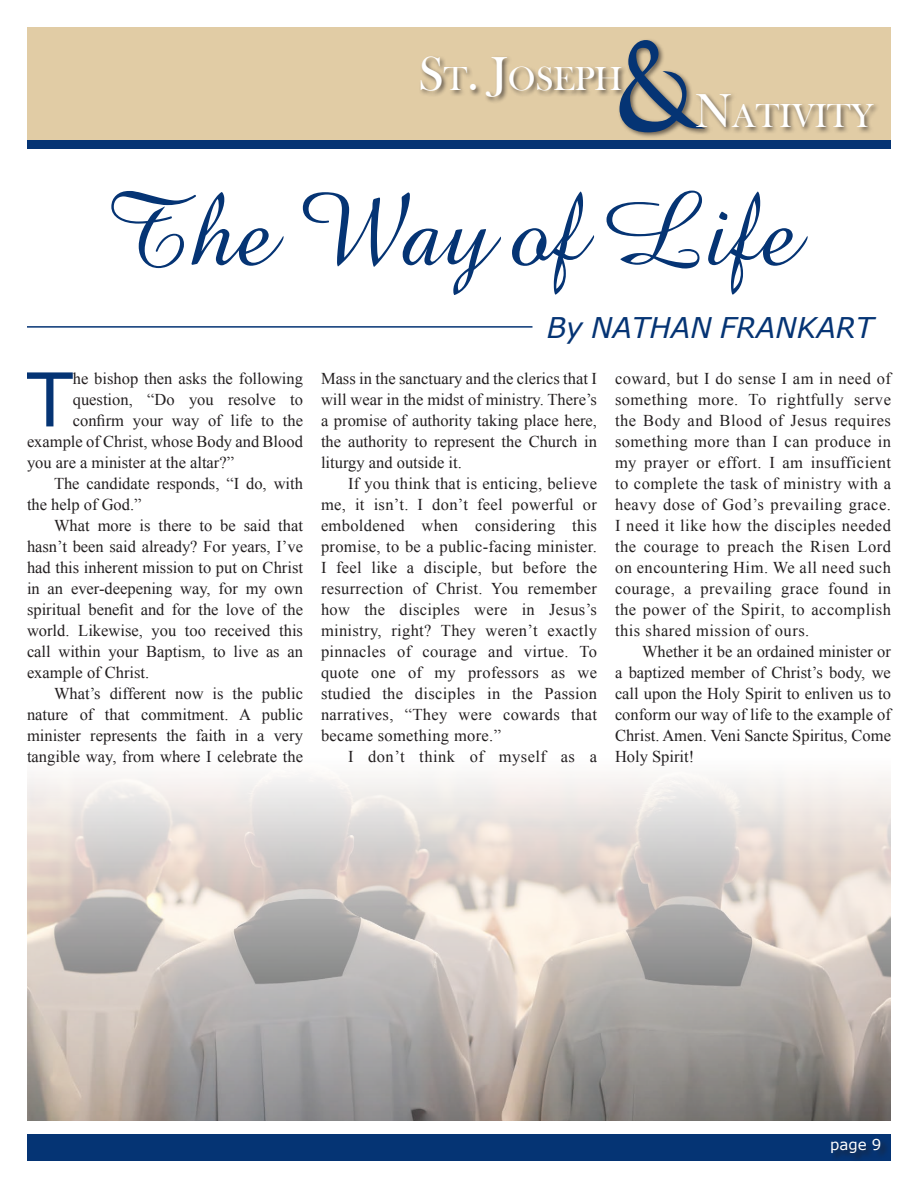
<style>
.page{position:relative;width:918px;height:1188px;background:#fff}
.page>*{position:absolute;margin:0;border:0;box-sizing:border-box;transform-origin:0 0}
.t1{font:115.95px "Black Chancery";color:#053474}
.t2{font:106.5px "Amaze Normal";color:#053474}
.Single_Drop{font:74.25px "Verdana";color:#053474}
.t3{font:34.2px "Bask Old Face";color:#fff}
.t4{font:italic 28.5px "Verdana";color:#053474}
.Body{font:16.5px/21px "Times New Roman";color:#231f20;text-align:justify}
.Single_Drop-2{font:16.5px "Times New Roman";color:#231f20}
.Body-2{font:16.5px "Times New Roman";letter-spacing:.03em;color:#231f20}
.t5{font:15px "Verdana";color:#fff}
.s1{font-size:48.9px}
</style>
<div class="page">
<div style="left:27px;top:1134px;width:864px;height:27px;background:#053474"></div>
<div style="left:832px;top:1139px;width:58px;height:23px;background:#231f20;opacity:.65"></div>
<div style="left:27px;top:27px;width:864px;height:117px;background:#e1cca5"></div>
<div style="left:27px;top:140px;width:864px;height:8px;background:#053474"></div>
<div style="left:617px;top:38px;width:94px;height:101px;background:#231f20;opacity:.65"></div>
<div style="left:695px;top:93px;width:185px;height:41px;background:#231f20;opacity:.65"></div>
<div style="left:419px;top:55px;width:209px;height:49px;background:#231f20;opacity:.65"></div>
<img style="left:27px;top:777px;width:864px;height:343px">
<hr style="left:27px;top:326px;width:505px;height:2px;background:#053474">
<p class="t1" style="left:617px;top:20px;width:77px">&amp;</p>
<p class="t3" style="left:418px;top:60px;width:205px"><span class="s1">S</span>T<span class="s1">. J</span>OSEPH</p>
<p class="t3" style="left:695px;top:97px;width:180px"><span class="s1">N</span>ATIVITY</p>
<p class="t2" style="left:102px;top:160px;width:698px">The Way of Life</p>
<p class="t4" style="left:547px;top:309px;width:328px">By NATHAN FRANKART</p>
<p class="Single_Drop" style="left:27px;top:352px;width:47px">T</p>
<p class="Single_Drop-2" style="left:73px;top:368px;width:232px">he bishop then asks the following</p>
<p class="Single_Drop-2" style="left:73px;top:389px;width:232px">question, “Do you resolve to</p>
<p class="Single_Drop-2" style="left:73px;top:410px;width:232px">confirm your way of life to the</p>
<p class="Single_Drop-2" style="left:27px;top:431px;width:277px">example of Christ, whose Body and Blood</p>
<p class="Single_Drop-2" style="left:27px;top:452px;width:209px">you are a minister at the altar?”</p>
<p class="Body" style="left:27px;top:473px;width:278px;text-indent:27px">The candidate responds, “I do, with the help of God.”</p>
<p class="Body" style="left:27px;top:515px;width:278px;text-indent:27px">What more is there to be said that hasn’t been said already? For years, I’ve had this inherent mission to put on Christ in an ever-deepening way, for my own spiritual benefit and for the love of the world. Likewise, you too received this call within your Baptism, to live as an example of Christ.</p>
<p class="Body" style="left:27px;top:683px;width:278px;text-indent:27px">What’s different now is the public nature of that commitment. A public minister represents the faith in a very tangible way, from where I celebrate the</p>
<p class="Body" style="left:321px;top:368px;width:278px">Mass in the sanctuary and the clerics that I will wear in the midst of ministry. There’s a promise of authority taking place here, the authority to represent the Church in liturgy and outside it.</p>
<p class="Body" style="left:321px;top:473px;width:278px;text-indent:27px">If you think that is enticing, believe me, it isn’t. I don’t feel powerful or emboldened when considering this promise, to be a public-facing minister.<br>I feel like a disciple, but before the resurrection of Christ. You remember how the disciples were in Jesus’s ministry, right? They weren’t exactly pinnacles of courage and virtue. To quote one of my professors as we studied the disciples in the Passion narratives, “They were cowards that became something more.”</p>
<p class="Body-2" style="left:348px;top:746px;width:251px">I don’t think of myself as a</p>
<p class="Body" style="left:615px;top:368px;width:278px">coward, but I do sense I am in need of something more. To rightfully serve the Body and Blood of Jesus requires something more than I can produce in my prayer or effort. I am insufficient to complete the task of ministry with a heavy dose of God’s prevailing grace.<br>I need it like how the disciples needed the courage to preach the Risen Lord on encountering Him. We all need such courage, a prevailing grace found in the power of the Spirit, to accomplish this shared mission of ours.</p>
<p class="Body" style="left:615px;top:641px;width:278px;text-indent:27px">Whether it be an ordained minister or a baptized member of Christ’s body, we call upon the Holy Spirit to enliven us to conform our way of life to the example of Christ. Amen. Veni Sancte Spiritus, Come Holy Spirit!</p>
<p class="t5" style="left:830px;top:1135px;width:53px">page 9</p>
</div>
